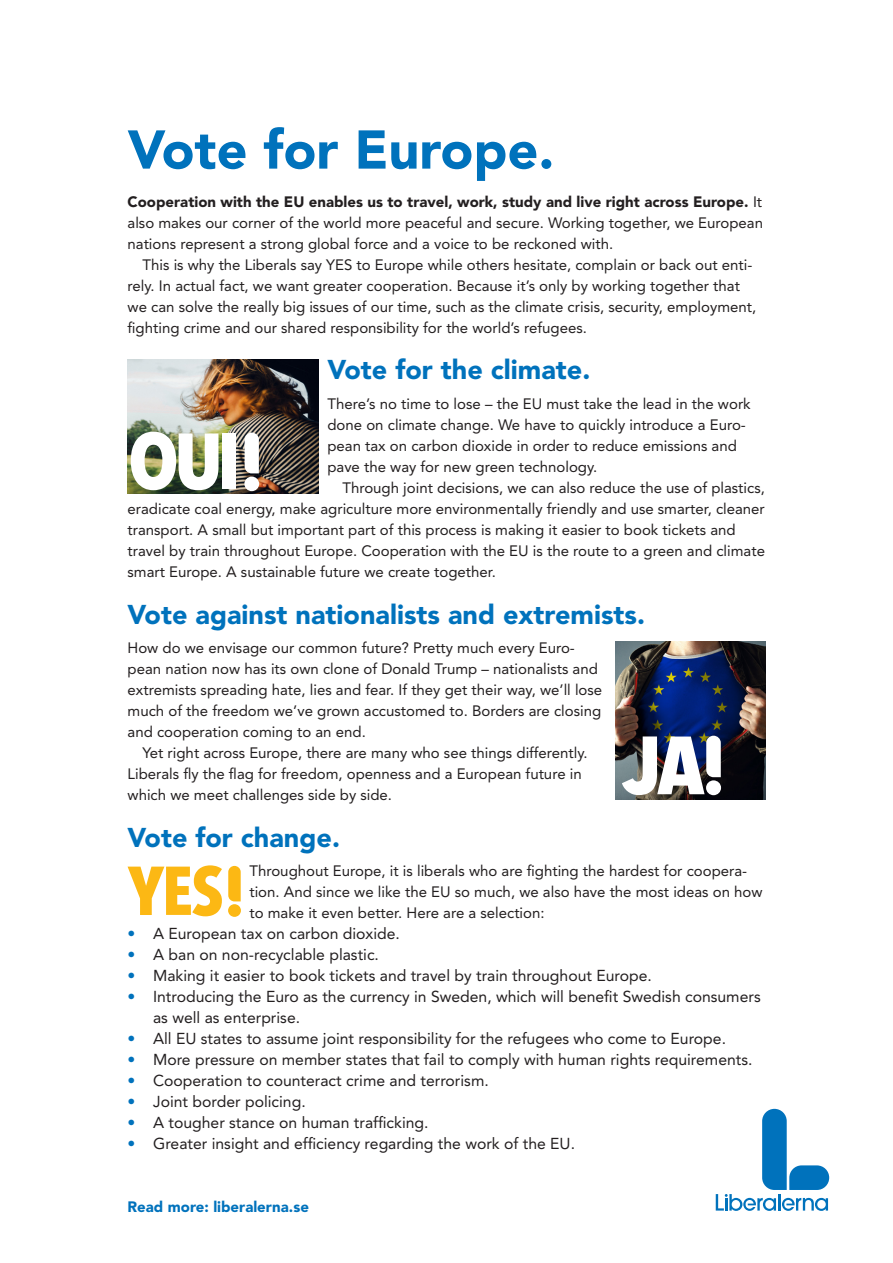
<style>
.page{position:relative;width:893px;height:1263px;background:#fff}
.page>*{position:absolute;margin:0;border:0;box-sizing:border-box;transform-origin:0 0}
.Rub1{font:900 54px "Avenir";color:#0072bc}
.Rub2{font:900 27px "Avenir";color:#0072bc}
.t1{font:15.75px/21px "Avenir";color:#231f20}
.Bröd1_Avenir{font:15px/21px "Avenir";color:#231f20}
.Bröd2_Avenir{font:15px/21px "Avenir";color:#231f20}
.Bröd1_Avenir-2{font:900 15px "Avenir";color:#0072bc}
.s1{font-weight:900}
.s2{font-weight:900;color:#0072bc}
</style>
<div class="page">
<img style="left:128px;top:359px;width:191px;height:134px">
<img style="left:615px;top:641px;width:150px;height:158px">
<svg style="left:228px;top:866px;width:13px;height:35px"></svg>
<div style="left:228px;top:904px;width:13px;height:13px;background:#fcb814;border-radius:50%"></div>
<svg style="left:128px;top:865px;width:94px;height:51px"></svg>
<svg style="left:245px;top:433px;width:14px;height:40px"></svg>
<div style="left:244px;top:477px;width:15px;height:14px;background:#fff;border-radius:50%"></div>
<img style="left:131px;top:432px;width:87px;height:58px">
<div style="left:222px;top:433px;width:14px;height:55px;background:#fff"></div>
<svg style="left:716px;top:1109px;width:113px;height:102px"></svg>
<img style="left:622px;top:736px;width:99px;height:59px">
<p class="Rub1" style="left:128px;top:117px;width:428px">Vote for Europe.</p>
<p class="Bröd1_Avenir" style="left:128px;top:191px;width:637px;text-align:justify"><span class="s1">Cooperation with the EU enables us to travel, work, study and live right across Europe.</span> It also makes our corner of the world more peaceful and secure. Working together, we European nations represent a strong global force and a voice to be reckoned with.</p>
<p class="Bröd2_Avenir" style="left:128px;top:254px;width:630px;text-indent:15px">This is why the Liberals say YES to Europe while others hesitate, complain or back out enti&shy;rely. In actual fact, we want greater cooperation. Because it’s only by working together that we can solve the really big issues of our time, such as the climate crisis, security, employment, fighting crime and our shared responsibility for the world’s refugees.</p>
<p class="Rub2" style="left:327px;top:354px;width:264px">Vote for the climate.</p>
<p class="Bröd1_Avenir" style="left:327px;top:393px;width:425px">There’s no time to lose – the EU must take the lead in the work done on climate change. We have to quickly introduce a Euro&shy;pean tax on carbon dioxide in order to reduce emissions and pave the way for new green technology.</p>
<p class="Bröd2_Avenir" style="left:128px;top:477px;width:639px;text-indent:215px">Through joint decisions, we can also reduce the use of plastics, eradicate coal energy, make agriculture more environmentally friendly and use smarter, cleaner transport. A small but important part of this process is making it easier to book tickets and travel by train throughout Europe. Cooperation with the EU is the route to a green and climate smart Europe. A sustainable future we create together.</p>
<p class="Rub2" style="left:128px;top:598px;width:519px">Vote against nationalists and extremists.</p>
<p class="Bröd1_Avenir" style="left:128px;top:637px;width:476px">How do we envisage our common future? Pretty much every Euro&shy;pean nation now has its own clone of Donald Trump – nationalists and extremists spreading hate, lies and fear. If they get their way, we’ll lose much of the freedom we’ve grown accustomed to. Borders are closing and cooperation coming to an end.</p>
<p class="Bröd2_Avenir" style="left:128px;top:742px;width:462px;text-indent:15px">Yet right across Europe, there are many who see things differently.<br>Liberals fly the flag for freedom, openness and a European future in which we meet challenges side by side.</p>
<p class="Rub2" style="left:128px;top:821px;width:214px">Vote for change.</p>
<p class="Bröd1_Avenir" style="left:249px;top:861px;width:515px">Throughout Europe, it is liberals who are fighting the hardest for coopera&shy;tion. And since we like the EU so much, we also have the most ideas on how to make it even better. Here are a selection:</p>
<p class="t1" style="left:128px;top:923px;width:274px"><span class="s2">•</span> A European tax on carbon dioxide.</p>
<p class="t1" style="left:128px;top:944px;width:253px"><span class="s2">•</span> A ban on non-recyclable plastic.</p>
<p class="t1" style="left:128px;top:965px;width:526px"><span class="s2">•</span> Making it easier to book tickets and travel by train throughout Europe.</p>
<p class="t1" style="left:153px;top:986px;width:609px;text-indent:-26px"><span class="s2">•</span> Introducing the Euro as the currency in Sweden, which will benefit Swedish consumers as well as enterprise.</p>
<p class="t1" style="left:128px;top:1028px;width:600px"><span class="s2">•</span> All EU states to assume joint responsibility for the refugees who come to Europe.</p>
<p class="t1" style="left:128px;top:1049px;width:626px"><span class="s2">•</span> More pressure on member states that fail to comply with human rights requirements.</p>
<p class="t1" style="left:128px;top:1070px;width:363px"><span class="s2">•</span> Cooperation to counteract crime and terrorism.</p>
<p class="t1" style="left:128px;top:1091px;width:180px"><span class="s2">•</span> Joint border policing.</p>
<p class="t1" style="left:128px;top:1112px;width:303px"><span class="s2">•</span> A tougher stance on human trafficking.</p>
<p class="t1" style="left:128px;top:1133px;width:449px"><span class="s2">•</span> Greater insight and efficiency regarding the work of the EU.</p>
<p class="Bröd1_Avenir-2" style="left:128px;top:1197px;width:183px">Read more: liberalerna.se</p>
</div>
